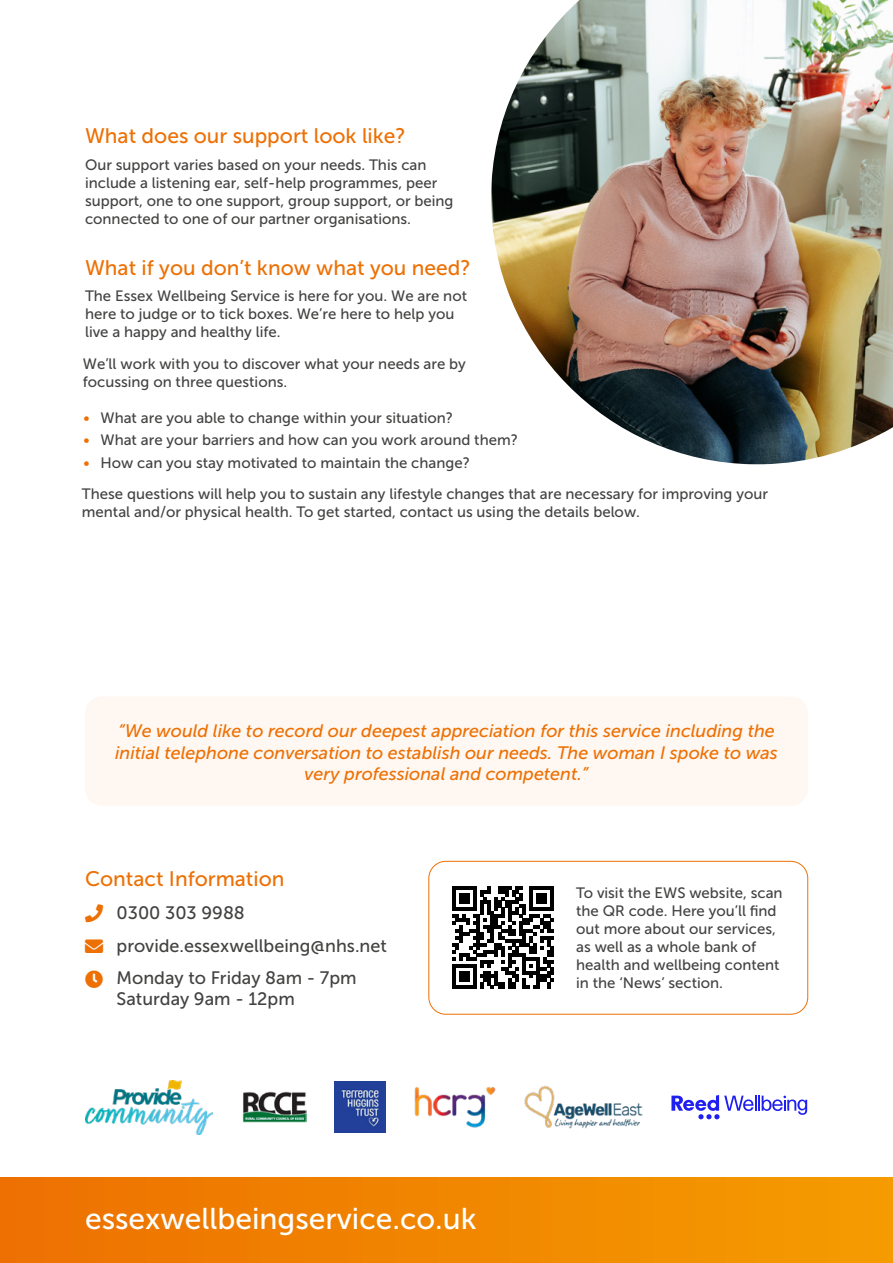
<style>
.page{position:relative;width:893px;height:1263px;background:#fff}
.page>*{position:absolute;margin:0;border:0;box-sizing:border-box;transform-origin:0 0}
.t1{font:30px "Museo Sans 500";color:#fff}
.t2{font:21px "Museo Sans 500";color:#ed7004}
.t3{font:italic 18px/21.6px "Museo Sans 500";color:#ed7004;text-align:center}
.t4{font:18px/21.6px "Museo Sans 500";color:#424241}
.t5{font:15px/18px "Museo Sans 500";color:#424241}
.s1{color:#ed7004}
</style>
<div class="page">
<div style="left:0;top:1178px;width:893px;height:85px;background:linear-gradient(to right,#ed7001,#f59c00)"></div>
<img style="left:491px;top:0;width:402px;height:464px">
<div style="left:85px;top:696px;width:723px;height:110px;background:#fff7f1;border-radius:17px"></div>
<img style="left:524px;top:1085px;width:119px;height:44px">
<img style="left:85px;top:1080px;width:128px;height:54px">
<img style="left:242px;top:1091px;width:65px;height:32px">
<img style="left:335px;top:1082px;width:51px;height:51px">
<svg style="left:671px;top:1095px;width:136px;height:24px"></svg>
<img style="left:414px;top:1087px;width:82px;height:41px">
<svg style="left:452px;top:886px;width:102px;height:103px"></svg>
<div style="left:429px;top:861px;width:379px;height:153px;border:1px solid #ed7004;border-radius:17px"></div>
<h2 class="t2" style="left:85px;top:125px;width:322px">What does our support look like?</h2>
<p class="t5" style="left:85px;top:156px;width:370px">Our support varies based on your needs. This can include a listening ear, self-help programmes, peer support, one to one support, group support, or being connected to one of our partner organisations.</p>
<h2 class="t2" style="left:85px;top:256px;width:387px">What if you don’t know what you need?</h2>
<p class="t5" style="left:85px;top:287px;width:384px">The Essex Wellbeing Service is here for you. We are not here to judge or to tick boxes. We’re here to help you live a happy and healthy life.</p>
<p class="t5" style="left:83px;top:355px;width:385px">We’ll work with you to discover what your needs are by focussing on three questions.</p>
<p class="t5" style="left:83px;top:409px;width:371px"><span class="s1">•</span> What are you able to change within your situation?</p>
<p class="t5" style="left:83px;top:431px;width:436px"><span class="s1">•</span> What are your barriers and how can you work around them?</p>
<p class="t5" style="left:82px;top:447px;width:688px;line-height:31.7px"><span class="s1">•</span> How can you stay motivated to maintain the change?<br>These questions will help you to sustain any lifestyle changes that are necessary for improving your</p>
<p class="t5" style="left:82px;top:503px;width:559px">mental and/or physical health. To get started, contact us using the details below.</p>
<p class="t3" style="left:115px;top:720px;width:664px">“We would like to record our deepest appreciation for this service including the initial telephone conversation to establish our needs. The woman I spoke to was very professional and competent.”</p>
<h2 class="t2" style="left:85px;top:867px;width:201px">Contact Information</h2>
<p class="t4" style="left:85px;top:902px;width:161px"><span class="s1">□■</span> 0300 303 9988</p>
<p class="t4" style="left:85px;top:935px;width:303px"><span class="s1">■❖●□</span> provide.essexwellbeing@nhs.net</p>
<p class="t4" style="left:117px;top:967px;width:242px;text-indent:-32px"><span class="s1">●□</span> Monday to Friday 8am - 7pm<br>Saturday 9am - 12pm</p>
<h1 class="t1" style="left:85px;top:1202px;width:393px">essexwellbeingservice.co.uk</h1>
<p class="t5" style="left:576px;top:884px;width:208px">To visit the EWS website, scan the QR code. Here you’ll find out more about our services, as well as a whole bank of health and wellbeing content in the ‘News’ section.</p>
</div>
